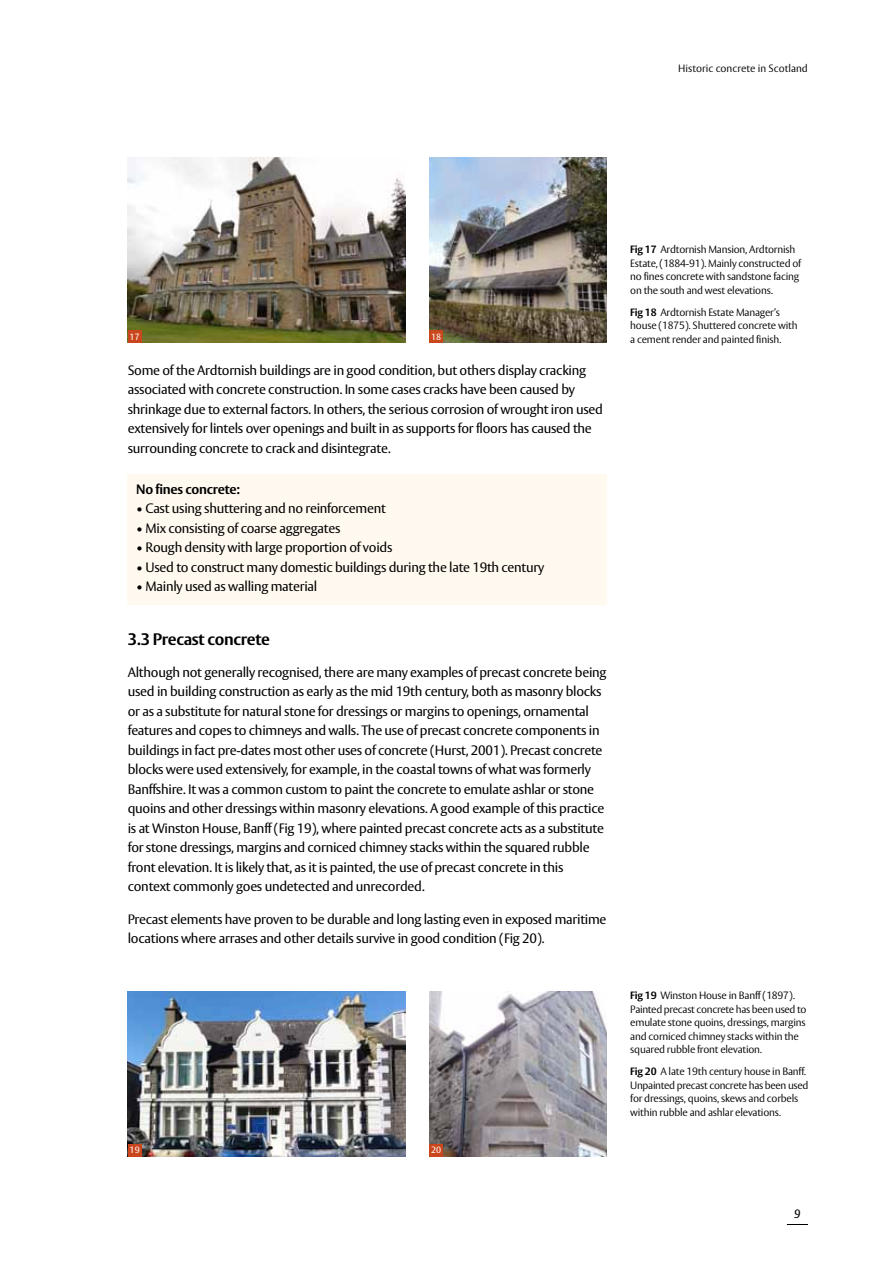
<style>
.page{position:relative;width:893px;height:1263px;background:#fff}
.page>*{position:absolute;margin:0;border:0;box-sizing:border-box;transform-origin:0 0}
.t1{font:700 16.5px "HS Vesta";letter-spacing:-.02em;color:#000}
.t2{font:13.5px/19.5px "HS Vesta";letter-spacing:-.02em;color:#000}
.t3{font:700 13.5px "HS Vesta";letter-spacing:-.02em;color:#000}
.t4{font:italic 500 12px "HS Vesta";color:#000}
.t5{font:300 10.5px/13.5px "HS Vesta";letter-spacing:-.02em;color:#000}
.t6{font:300 10.5px "HS Vesta";color:#000}
.t7{font:9px "HS Vesta";color:#fff}
.s1{font-weight:700}
</style>
<div class="page">
<svg style="left:787px;top:1224px;width:21px;height:1px"></svg>
<div style="left:128px;top:474px;width:479px;height:130px;background:#fff9ef"></div>
<img style="left:128px;top:991px;width:278px;height:166px">
<img style="left:128px;top:157px;width:278px;height:186px">
<img style="left:429px;top:991px;width:178px;height:166px">
<img style="left:429px;top:157px;width:178px;height:186px">
<div style="left:128px;top:1144px;width:14px;height:13px;background:#ca461c"></div>
<div style="left:128px;top:330px;width:14px;height:13px;background:#ca461c"></div>
<div style="left:429px;top:1144px;width:14px;height:13px;background:#ca461c"></div>
<div style="left:429px;top:330px;width:14px;height:13px;background:#ca461c"></div>
<p class="t6" style="left:678px;top:62px;width:131px">Historic concrete in Scotland</p>
<p class="t7" style="left:130px;top:331px;width:12px">17</p>
<p class="t7" style="left:431px;top:331px;width:12px">18</p>
<p class="t2" style="left:128px;top:361px;width:477px">Some of the Ardtornish buildings are in good condition, but others display cracking associated with concrete construction. In some cases cracks have been caused by shrinkage due to external factors. In others, the serious corrosion of wrought iron used extensively for lintels over openings and built in as supports for floors has caused the surrounding concrete to crack and disintegrate.</p>
<p class="t3" style="left:136px;top:481px;width:105px">No fines concrete:</p>
<p class="t2" style="left:136px;top:499px;width:251px">• Cast using shuttering and no reinforcement</p>
<p class="t2" style="left:136px;top:519px;width:206px">• Mix consisting of coarse aggregates</p>
<p class="t2" style="left:136px;top:538px;width:258px">• Rough density with large proportion of voids</p>
<p class="t2" style="left:136px;top:558px;width:409px">• Used to construct many domestic buildings during the late 19th century</p>
<p class="t2" style="left:136px;top:577px;width:183px">• Mainly used as walling material</p>
<p class="t1" style="left:128px;top:629px;width:144px">3.3 Precast concrete</p>
<p class="t2" style="left:128px;top:663px;width:480px">Although not generally recognised, there are many examples of precast concrete being used in building construction as early as the mid 19th century, both as masonry blocks or as a substitute for natural stone for dressings or margins to openings, ornamental features and copes to chimneys and walls. The use of precast concrete components in buildings in fact pre-dates most other uses of concrete (Hurst, 2001). Precast concrete blocks were used extensively, for example, in the coastal towns of what was formerly Banffshire. It was a common custom to paint the concrete to emulate ashlar or stone quoins and other dressings within masonry elevations. A good example of this practice is at Winston House, Banff (Fig 19), where painted precast concrete acts as a substitute for stone dressings, margins and corniced chimney stacks within the squared rubble front elevation. It is likely that, as it is painted, the use of precast concrete in this context commonly goes undetected and unrecorded.</p>
<p class="t2" style="left:128px;top:910px;width:480px">Precast elements have proven to be durable and long lasting even in exposed maritime locations where arrases and other details survive in good condition (Fig 20).</p>
<p class="t7" style="left:130px;top:1145px;width:12px">19</p>
<p class="t7" style="left:431px;top:1145px;width:12px">20</p>
<p class="t5" style="left:630px;top:243px;width:172px"><span class="s1">Fig 17</span> Ardtornish Mansion, Ardtornish Estate, (1884-91). Mainly constructed of no fines concrete with sandstone facing on the south and west elevations.</p>
<p class="t5" style="left:630px;top:306px;width:169px"><span class="s1">Fig 18</span> Ardtornish Estate Manager’s house (1875). Shuttered concrete with a cement render and painted finish.</p>
<p class="t5" style="left:630px;top:989px;width:178px"><span class="s1">Fig 19</span> Winston House in Banff (1897).<br>Painted precast concrete has been used to emulate stone quoins, dressings, margins and corniced chimney stacks within the squared rubble front elevation.</p>
<p class="t5" style="left:630px;top:1065px;width:180px"><span class="s1">Fig 20</span> A late 19th century house in Banff.<br>Unpainted precast concrete has been used for dressings, quoins, skews and corbels within rubble and ashlar elevations.</p>
<p class="t4" style="left:794px;top:1206px;width:8px">9</p>
</div>
